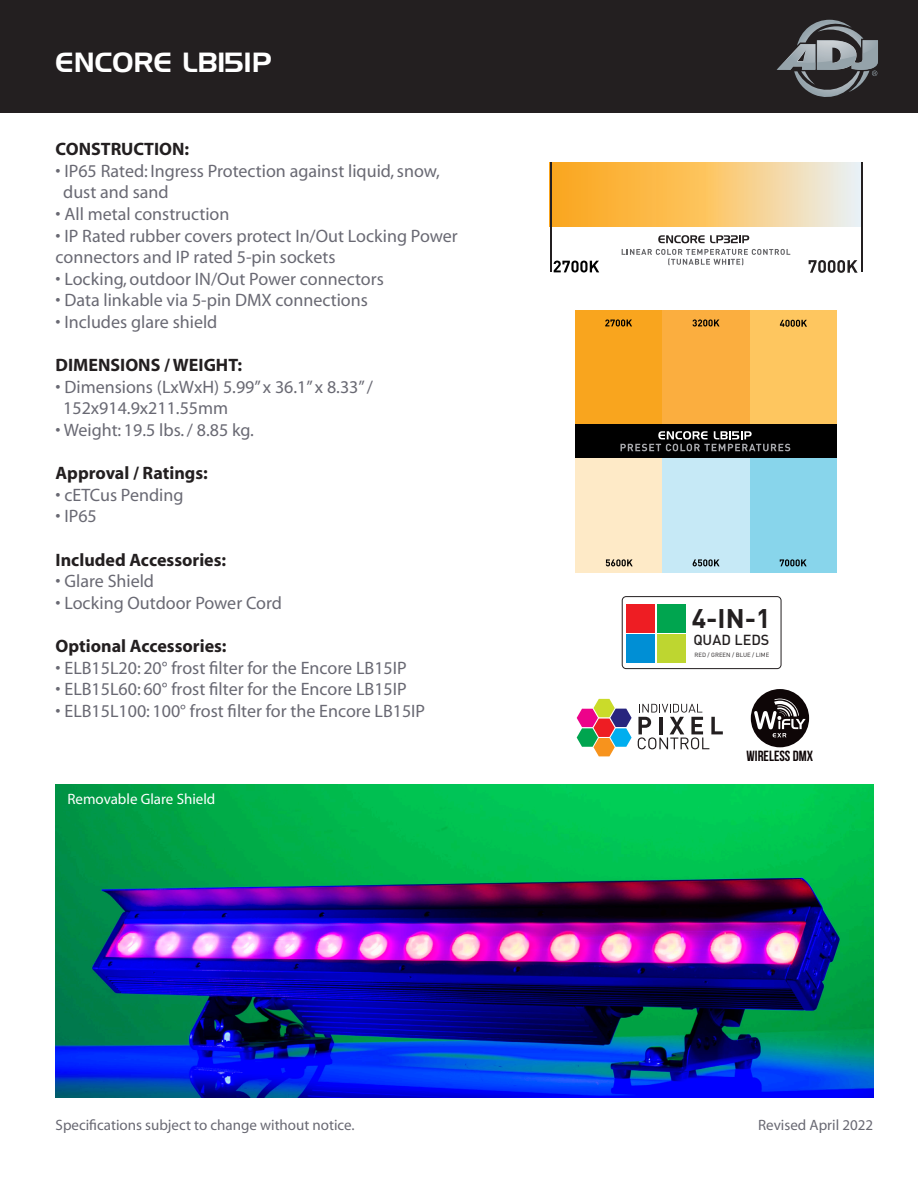
<style>
.page{position:relative;width:918px;height:1188px;background:#fff}
.page>*{position:absolute;margin:0;border:0;box-sizing:border-box;transform-origin:0 0}
.t1{font:27px "Handel Gothic BT";color:#fff}
.t2{font:700 26.7px "DIN Pro";color:#231f20}
.t3{font:18px/21.6px "Myriad";color:#696973}
.t4{font:700 18px "Myriad";color:#231f20}
.t5{font:15px "Myriad";color:#696973}
.t6{font:15px "Myriad";color:#fff}
.t7{font:14.7px "Bebas Neue";color:#0e0607}
.t8{font:500 14.4px "DIN Pro";color:#231f20}
.t9{font:6px "DIN Pro";color:#231f20}
</style>
<div class="page">
<div style="left:0;top:0;width:918px;height:113px;background:#231f20"></div>
<svg style="left:777px;top:20px;width:101px;height:77px"></svg>
<div style="left:622px;top:596px;width:159px;height:73px;border:1px solid #231f20;border-radius:4px"></div>
<div style="left:627px;top:604px;width:28px;height:28px;background:#ee1d23"></div>
<div style="left:658px;top:604px;width:28px;height:28px;background:#00a54f"></div>
<div style="left:627px;top:635px;width:28px;height:28px;background:#008fd5"></div>
<div style="left:658px;top:635px;width:28px;height:28px;background:#bed630"></div>
<img style="left:56px;top:784px;width:817px;height:313px">
<svg style="left:809px;top:260px;width:49px;height:13px"></svg>
<div style="left:550px;top:163px;width:160px;height:63px;background:linear-gradient(to right,#f9a51d,#fec55f)"></div>
<div style="left:706px;top:163px;width:156px;height:63px;background:linear-gradient(to right,#fec562,#e8f1f9)"></div>
<svg style="left:554px;top:261px;width:45px;height:11px"></svg>
<hr style="left:550px;top:163px;width:2px;height:109px;background:#231f20">
<svg style="left:622px;top:249px;width:168px;height:16px"></svg>
<hr style="left:861px;top:163px;width:1px;height:109px;background:#231f20">
<svg style="left:658px;top:235px;width:91px;height:8px"></svg>
<svg style="left:577px;top:699px;width:55px;height:57px"></svg>
<svg style="left:638px;top:704px;width:85px;height:45px"></svg>
<svg style="left:751px;top:689px;width:58px;height:58px"></svg>
<div style="left:750px;top:441px;width:87px;height:131px;background:#88d5eb"></div>
<div style="left:575px;top:441px;width:88px;height:131px;background:#feeac7"></div>
<div style="left:662px;top:441px;width:88px;height:131px;background:#c6e9f6"></div>
<div style="left:749px;top:310px;width:88px;height:131px;background:#fec65f"></div>
<div style="left:575px;top:310px;width:87px;height:131px;background:#f9a51e"></div>
<div style="left:662px;top:310px;width:87px;height:131px;background:#fbae3f"></div>
<div style="left:575px;top:424px;width:262px;height:33px;background:#000"></div>
<svg style="left:693px;top:559px;width:27px;height:7px"></svg>
<svg style="left:606px;top:559px;width:27px;height:7px"></svg>
<svg style="left:780px;top:320px;width:27px;height:7px"></svg>
<svg style="left:693px;top:319px;width:27px;height:7px"></svg>
<svg style="left:605px;top:319px;width:27px;height:7px"></svg>
<svg style="left:620px;top:431px;width:170px;height:20px"></svg>
<svg style="left:780px;top:559px;width:27px;height:7px"></svg>
<p class="t1" style="left:56px;top:46px;width:218px">ENCORE LB15IP</p>
<p class="t4" style="left:56px;top:140px;width:135px">CONSTRUCTION:</p>
<p class="t3" style="left:56px;top:161px;width:386px">• IP65 Rated: Ingress Protection against liquid, snow,</p>
<p class="t3" style="left:63px;top:182px;width:107px">dust and sand</p>
<p class="t3" style="left:56px;top:204px;width:175px">• All metal construction</p>
<p class="t3" style="left:56px;top:226px;width:404px">• IP Rated rubber covers protect In/Out Locking Power connectors and IP rated 5-pin sockets</p>
<p class="t3" style="left:56px;top:269px;width:330px">• Locking, outdoor IN/Out Power connectors</p>
<p class="t3" style="left:56px;top:290px;width:314px">• Data linkable via 5-pin DMX connections</p>
<p class="t3" style="left:56px;top:312px;width:163px">• Includes glare shield</p>
<p class="t4" style="left:56px;top:356px;width:188px">DIMENSIONS / WEIGHT:</p>
<p class="t3" style="left:56px;top:377px;width:319px">• Dimensions (LxWxH) 5.99” x 36.1” x 8.33” /</p>
<p class="t3" style="left:63px;top:398px;width:166px">152x914.9x211.55mm</p>
<p class="t3" style="left:56px;top:420px;width:200px">• Weight: 19.5 lbs. / 8.85 kg.</p>
<p class="t4" style="left:56px;top:464px;width:154px">Approval / Ratings:</p>
<p class="t3" style="left:56px;top:485px;width:129px">• cETCus Pending</p>
<p class="t3" style="left:56px;top:506px;width:43px">• IP65</p>
<p class="t4" style="left:56px;top:550px;width:172px">Included Accessories:</p>
<p class="t3" style="left:56px;top:571px;width:100px">• Glare Shield</p>
<p class="t3" style="left:56px;top:593px;width:228px">• Locking Outdoor Power Cord</p>
<p class="t4" style="left:56px;top:637px;width:173px">Optional Accessories:</p>
<p class="t3" style="left:56px;top:658px;width:353px">• ELB15L20: 20° frost filter for the Encore LB15IP</p>
<p class="t3" style="left:56px;top:679px;width:353px">• ELB15L60: 60° frost filter for the Encore LB15IP</p>
<p class="t3" style="left:56px;top:701px;width:371px">• ELB15L100: 100° frost filter for the Encore LB15IP</p>
<p class="t6" style="left:68px;top:792px;width:149px">Removable Glare Shield</p>
<p class="t5" style="left:56px;top:1118px;width:301px">Specifications subject to change without notice.</p>
<p class="t2" style="left:692px;top:600px;width:80px">4-IN-1</p>
<p class="t8" style="left:693px;top:630px;width:78px">QUAD LEDS</p>
<p class="t9" style="left:694px;top:650px;width:76px">RED / GREEN / BLUE / LIME</p>
<p class="t7" style="left:747px;top:748px;width:68px">WIRELESS DMX</p>
<p class="t5" style="left:758px;top:1118px;width:117px">Revised April 2022</p>
</div>
